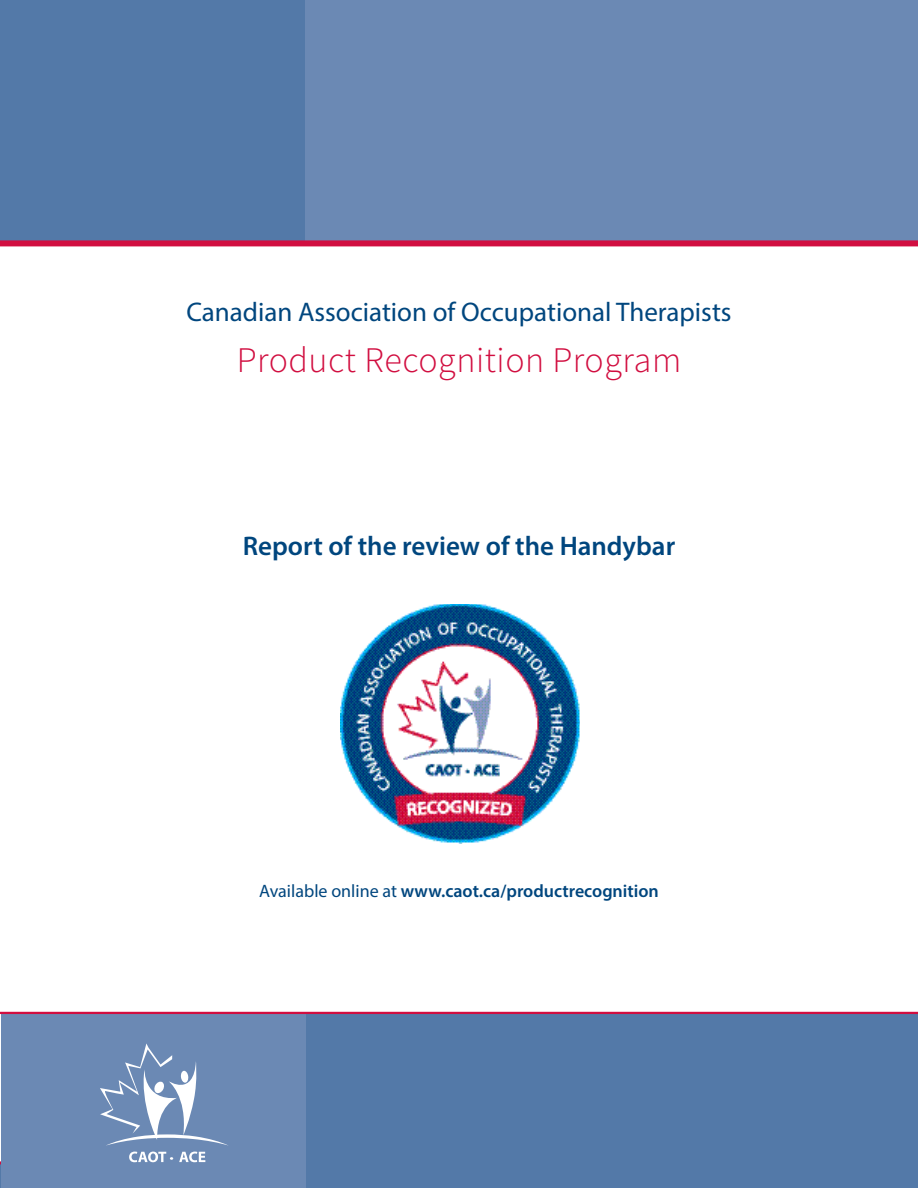
<style>
.page{position:relative;width:918px;height:1188px;background:#fff}
.page>*{position:absolute;margin:0;border:0;box-sizing:border-box;transform-origin:0 0}
.t1{font:300 36px "Source Sans Pro";letter-spacing:.015em;color:#d10e40}
.t2{font:27px "Myriad Pro";color:#00467e}
.t3{font:600 27px "Myriad Pro";color:#00467e}
.t4{font:600 18px "Myriad Pro";color:#00467e}
.s1{font-weight:400}
</style>
<div class="page">
<div style="left:1px;top:1013px;width:306px;height:175px;background:#6b89b4"></div>
<div style="left:0;top:0;width:306px;height:243px;background:#5379a8"></div>
<div style="left:306px;top:0;width:612px;height:243px;background:#6b89b4"></div>
<svg style="left:179px;top:1152px;width:26px;height:10px"></svg>
<svg style="left:129px;top:1152px;width:44px;height:10px"></svg>
<svg style="left:100px;top:1043px;width:128px;height:103px"></svg>
<div style="left:307px;top:1012px;width:611px;height:176px;background:#5379a8"></div>
<hr style="left:0;top:1012px;width:918px;height:2px;background:#d10e40">
<div style="left:0;top:240px;width:918px;height:6px;background:#d10e40"></div>
<img style="left:340px;top:605px;width:239px;height:239px">
<p class="t2" style="left:186px;top:296px;width:547px">Canadian Association of Occupational Therapists</p>
<p class="t1" style="left:237px;top:338px;width:446px">Product Recognition Program</p>
<p class="t3" style="left:243px;top:529px;width:434px">Report of the review of the Handybar</p>
<p class="t4" style="left:259px;top:879px;width:401px"><span class="s1">Available online at</span> www.caot.ca/productrecognition</p>
</div>
